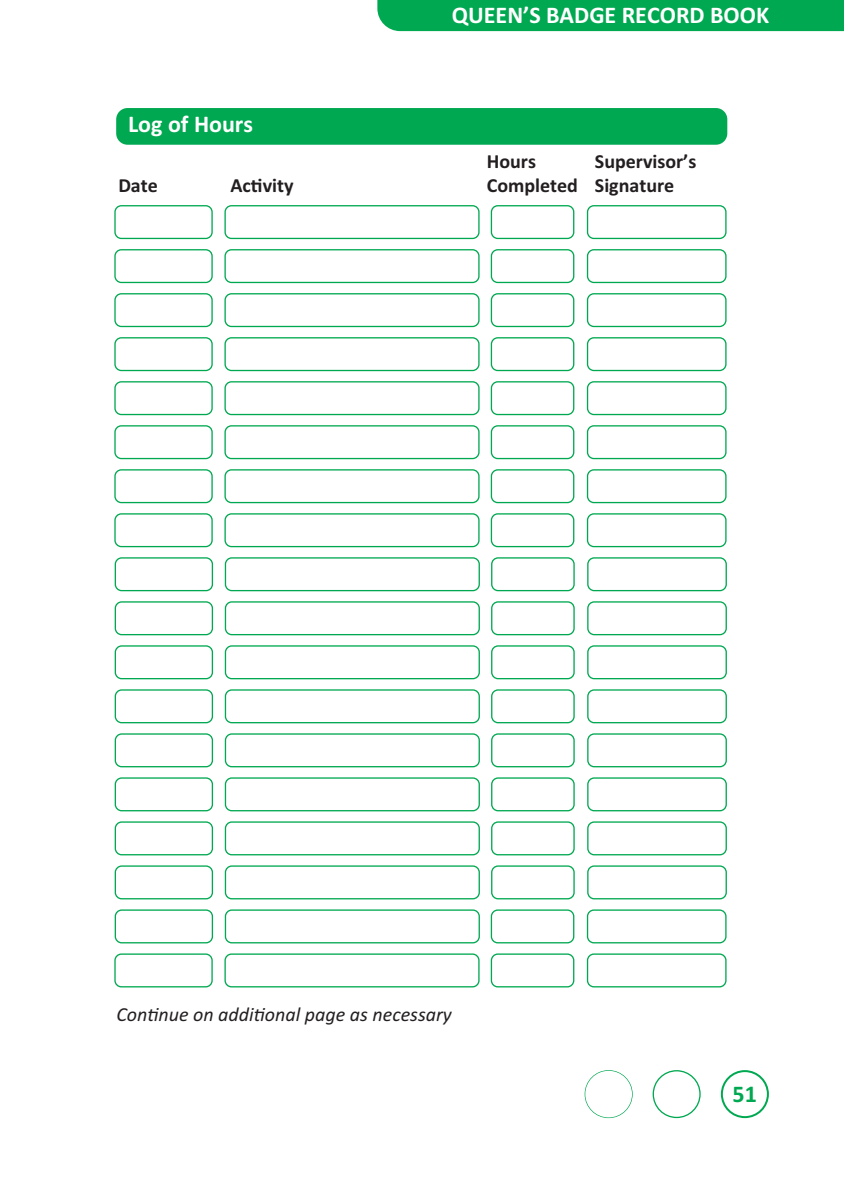
<style>
.page{position:relative;width:844px;height:1191px;background:#fff}
.page>*{position:absolute;margin:0;border:0;box-sizing:border-box;transform-origin:0 0}
.t1{font:700 24px "Calibri";color:#fff}
.t2{font:700 24px "Calibri";color:#00a851}
.t3{font:700 20px "Calibri";color:#231f20}
.t4{font:italic 20px "Calibri";color:#231f20}
</style>
<div class="page">
<div style="left:584px;top:1070px;width:48px;height:48px;border:1px solid #00a851;border-radius:50%"></div>
<svg style="left:652px;top:1070px;width:48px;height:48px"></svg>
<svg style="left:720px;top:1070px;width:48px;height:48px"></svg>
<svg style="left:114px;top:205px;width:99px;height:34px"></svg>
<svg style="left:224px;top:205px;width:255px;height:34px"></svg>
<svg style="left:490px;top:205px;width:84px;height:34px"></svg>
<svg style="left:586px;top:205px;width:140px;height:34px"></svg>
<svg style="left:114px;top:249px;width:99px;height:34px"></svg>
<svg style="left:224px;top:249px;width:255px;height:34px"></svg>
<svg style="left:490px;top:249px;width:84px;height:34px"></svg>
<svg style="left:586px;top:249px;width:140px;height:34px"></svg>
<svg style="left:114px;top:293px;width:99px;height:34px"></svg>
<svg style="left:224px;top:293px;width:255px;height:34px"></svg>
<svg style="left:490px;top:293px;width:84px;height:34px"></svg>
<svg style="left:586px;top:293px;width:140px;height:34px"></svg>
<svg style="left:114px;top:337px;width:99px;height:34px"></svg>
<svg style="left:224px;top:337px;width:255px;height:34px"></svg>
<svg style="left:490px;top:337px;width:84px;height:34px"></svg>
<svg style="left:586px;top:337px;width:140px;height:34px"></svg>
<svg style="left:114px;top:381px;width:99px;height:34px"></svg>
<svg style="left:224px;top:381px;width:255px;height:34px"></svg>
<svg style="left:490px;top:381px;width:84px;height:34px"></svg>
<svg style="left:586px;top:381px;width:140px;height:34px"></svg>
<svg style="left:114px;top:425px;width:99px;height:34px"></svg>
<svg style="left:224px;top:425px;width:255px;height:34px"></svg>
<svg style="left:490px;top:425px;width:84px;height:34px"></svg>
<svg style="left:586px;top:425px;width:140px;height:34px"></svg>
<svg style="left:114px;top:469px;width:99px;height:34px"></svg>
<svg style="left:224px;top:469px;width:255px;height:34px"></svg>
<svg style="left:490px;top:469px;width:84px;height:34px"></svg>
<svg style="left:586px;top:469px;width:140px;height:34px"></svg>
<svg style="left:114px;top:513px;width:99px;height:34px"></svg>
<svg style="left:224px;top:513px;width:255px;height:34px"></svg>
<svg style="left:490px;top:513px;width:84px;height:34px"></svg>
<svg style="left:586px;top:513px;width:140px;height:34px"></svg>
<svg style="left:115px;top:557px;width:98px;height:34px"></svg>
<svg style="left:225px;top:557px;width:254px;height:34px"></svg>
<svg style="left:491px;top:557px;width:83px;height:34px"></svg>
<svg style="left:587px;top:557px;width:139px;height:34px"></svg>
<svg style="left:115px;top:601px;width:98px;height:34px"></svg>
<svg style="left:225px;top:601px;width:254px;height:34px"></svg>
<svg style="left:491px;top:601px;width:83px;height:34px"></svg>
<svg style="left:587px;top:601px;width:139px;height:34px"></svg>
<svg style="left:115px;top:645px;width:98px;height:34px"></svg>
<svg style="left:225px;top:645px;width:254px;height:34px"></svg>
<svg style="left:491px;top:645px;width:83px;height:34px"></svg>
<svg style="left:587px;top:645px;width:139px;height:34px"></svg>
<svg style="left:115px;top:689px;width:98px;height:34px"></svg>
<svg style="left:225px;top:689px;width:254px;height:34px"></svg>
<svg style="left:491px;top:689px;width:83px;height:34px"></svg>
<svg style="left:587px;top:689px;width:139px;height:34px"></svg>
<svg style="left:115px;top:733px;width:98px;height:34px"></svg>
<svg style="left:225px;top:733px;width:254px;height:34px"></svg>
<svg style="left:491px;top:733px;width:83px;height:34px"></svg>
<svg style="left:587px;top:733px;width:139px;height:34px"></svg>
<svg style="left:115px;top:777px;width:98px;height:34px"></svg>
<svg style="left:225px;top:777px;width:254px;height:34px"></svg>
<svg style="left:491px;top:777px;width:83px;height:34px"></svg>
<svg style="left:587px;top:777px;width:139px;height:34px"></svg>
<svg style="left:115px;top:821px;width:98px;height:34px"></svg>
<svg style="left:225px;top:821px;width:254px;height:34px"></svg>
<svg style="left:491px;top:821px;width:83px;height:34px"></svg>
<svg style="left:587px;top:821px;width:139px;height:34px"></svg>
<svg style="left:115px;top:865px;width:98px;height:34px"></svg>
<svg style="left:225px;top:865px;width:254px;height:34px"></svg>
<svg style="left:491px;top:865px;width:83px;height:34px"></svg>
<svg style="left:587px;top:865px;width:139px;height:34px"></svg>
<svg style="left:115px;top:909px;width:98px;height:34px"></svg>
<svg style="left:225px;top:909px;width:254px;height:34px"></svg>
<svg style="left:490px;top:909px;width:84px;height:34px"></svg>
<svg style="left:586px;top:909px;width:140px;height:34px"></svg>
<div style="left:116px;top:108px;width:611px;height:37px;background:#00a851;border-radius:11px"></div>
<svg style="left:114px;top:953px;width:99px;height:34px"></svg>
<svg style="left:224px;top:953px;width:255px;height:34px"></svg>
<svg style="left:490px;top:953px;width:84px;height:34px"></svg>
<svg style="left:586px;top:953px;width:140px;height:34px"></svg>
<div style="left:377px;top:0;width:466px;height:31px;background:#00a851"></div>
<p class="t1" style="left:128px;top:116px;width:126px">Log of Hours</p>
<p class="t3" style="left:118px;top:178px;width:41px">Date</p>
<p class="t3" style="left:230px;top:178px;width:64px">Activity</p>
<p class="t1" style="left:451px;top:7px;width:319px">QUEEN’S BADGE RECORD BOOK</p>
<p class="t3" style="left:486px;top:154px;width:51px">Hours</p>
<p class="t3" style="left:486px;top:178px;width:93px">Completed</p>
<p class="t3" style="left:594px;top:154px;width:103px">Supervisor’s</p>
<p class="t3" style="left:594px;top:178px;width:81px">Signature</p>
<p class="t4" style="left:116px;top:1007px;width:337px">Continue on additional page as necessary</p>
<p class="t2" style="left:732px;top:1085px;width:26px">51</p>
</div>
